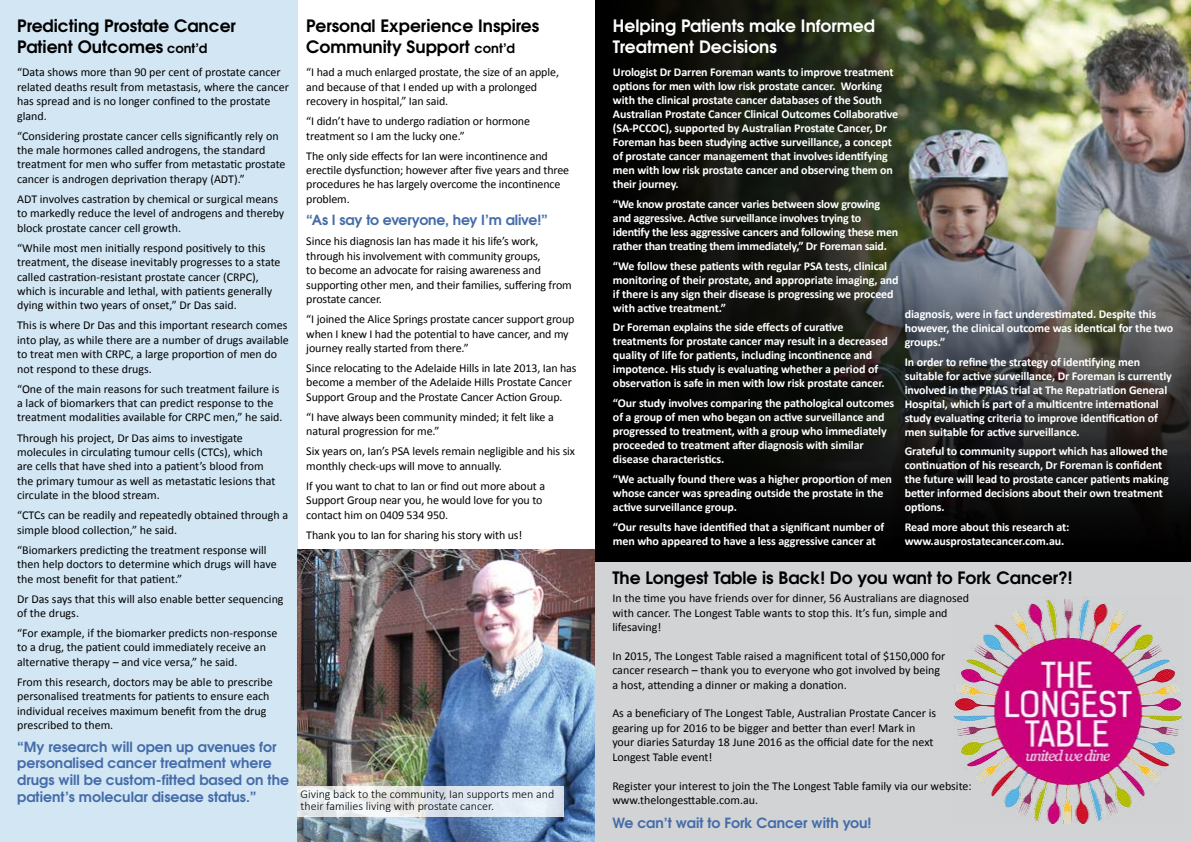
<style>
.page{position:relative;width:1191px;height:842px;background:#fff}
.page>*{position:absolute;margin:0;border:0;box-sizing:border-box;transform-origin:0 0}
.t1{font:700 17px/20.4px "Te X Gyre Adventor";color:#000}
.t2{font:700 17px/20.4px "Te X Gyre Adventor";color:#fff}
.t3{font:700 14px/16.8px "Te X Gyre Adventor";color:#446ca9}
.t4{font:12px/14.4px "Calibri";color:#000}
.t5{font:700 12px/14px "Calibri";letter-spacing:-.01em;color:#fff}
.t6{font:300 12px/12px "Calibri";color:#000}
.s1{font-size:13px}
</style>
<div class="page">
<div style="left:0;top:0;width:298px;height:842px;background:#d2e6f4"></div>
<img style="left:298px;top:550px;width:297px;height:292px">
<svg style="left:298px;top:786px;width:266px;height:30px"></svg>
<img style="left:927px;top:0;width:264px;height:194px">
<svg style="left:595px;top:0;width:332px;height:194px;background:#1b1f14"></svg>
<div style="left:595px;top:562px;width:596px;height:280px;background:#d1d3d4"></div>
<img style="left:953px;top:598px;width:230px;height:225px">
<svg style="left:595px;top:194px;width:596px;height:368px;background:#272725"></svg>
<h1 class="t1" style="left:17px;top:14px;width:220px">Predicting Prostate Cancer<br>Patient Outcomes <span class="s1">cont’d</span></h1>
<h1 class="t1" style="left:306px;top:14px;width:234px">Personal Experience Inspires<br>Community Support <span class="s1">cont’d</span></h1>
<p class="t4" style="left:17px;top:65px;width:273px">“Data shows more than 90 per cent of prostate cancer related deaths result from metastasis, where the cancer has spread and is no longer confined to the prostate gland.</p>
<p class="t4" style="left:17px;top:128px;width:270px">“Considering prostate cancer cells significantly rely on the male hormones called androgens, the standard treatment for men who suffer from metastatic prostate cancer is androgen deprivation therapy (ADT).”</p>
<p class="t4" style="left:17px;top:192px;width:269px">ADT involves castration by chemical or surgical means to markedly reduce the level of androgens and thereby block prostate cancer cell growth.</p>
<p class="t4" style="left:17px;top:241px;width:265px">“While most men initially respond positively to this treatment, the disease inevitably progresses to a state called castration-resistant prostate cancer (CRPC), which is incurable and lethal, with patients generally dying within two years of onset,” Dr Das said.</p>
<p class="t4" style="left:17px;top:318px;width:273px">This is where Dr Das and this important research comes into play, as while there are a number of drugs available to treat men with CRPC, a large proportion of men do not respond to these drugs.</p>
<p class="t4" style="left:17px;top:382px;width:267px">“One of the main reasons for such treatment failure is a lack of biomarkers that can predict response to the treatment modalities available for CRPC men,” he said.</p>
<p class="t4" style="left:17px;top:430px;width:260px">Through his project, Dr Das aims to investigate molecules in circulating tumour cells (CTCs), which are cells that have shed into a patient’s blood from the primary tumour as well as metastatic lesions that circulate in the blood stream.</p>
<p class="t4" style="left:17px;top:508px;width:272px">“CTCs can be readily and repeatedly obtained through a simple blood collection,” he said.</p>
<p class="t4" style="left:17px;top:542px;width:261px">“Biomarkers predicting the treatment response will then help doctors to determine which drugs will have the most benefit for that patient.”</p>
<p class="t4" style="left:17px;top:591px;width:268px">Dr Das says that this will also enable better sequencing of the drugs.</p>
<p class="t4" style="left:17px;top:626px;width:262px">“For example, if the biomarker predicts non-response to a drug, the patient could immediately receive an alternative therapy – and vice versa,” he said.</p>
<p class="t4" style="left:17px;top:675px;width:257px">From this research, doctors may be able to prescribe personalised treatments for patients to ensure each individual receives maximum benefit from the drug prescribed to them.</p>
<p class="t3" style="left:17px;top:737px;width:273px">“My research will open up avenues for personalised cancer treatment where drugs will be custom-fitted based on the patient’s molecular disease status.”</p>
<p class="t4" style="left:306px;top:65px;width:254px">“I had a much enlarged prostate, the size of an apple, and because of that I ended up with a prolonged recovery in hospital,” Ian said.</p>
<p class="t4" style="left:306px;top:114px;width:225px">“I didn’t have to undergo radiation or hormone treatment so I am the lucky one.”</p>
<p class="t4" style="left:306px;top:149px;width:264px">The only side effects for Ian were incontinence and erectile dysfunction; however after five years and three procedures he has largely overcome the incontinence problem.</p>
<p class="t3" style="left:306px;top:210px;width:243px">“As I say to everyone, hey I’m alive!”</p>
<p class="t4" style="left:306px;top:234px;width:267px">Since his diagnosis Ian has made it his life’s work, through his involvement with community groups,<br>to become an advocate for raising awareness and supporting other men, and their families, suffering from prostate cancer.</p>
<p class="t4" style="left:306px;top:312px;width:270px">“I joined the Alice Springs prostate cancer support group when I knew I had the potential to have cancer, and my journey really started from there.”</p>
<p class="t4" style="left:306px;top:361px;width:272px">Since relocating to the Adelaide Hills in late 2013, Ian has become a member of the Adelaide Hills Prostate Cancer<br>Support Group and the Prostate Cancer Action Group.</p>
<p class="t4" style="left:306px;top:410px;width:249px">“I have always been community minded; it felt like a natural progression for me.”</p>
<p class="t4" style="left:306px;top:444px;width:270px">Six years on, Ian’s PSA levels remain negligible and his six monthly check-ups will move to annually.</p>
<p class="t4" style="left:306px;top:479px;width:240px">If you want to chat to Ian or find out more about a<br>Support Group near you, he would love for you to contact him on 0409 534 950.</p>
<p class="t4" style="left:306px;top:527px;width:218px">Thank you to Ian for sharing his story with us!</p>
<p class="t6" style="left:300px;top:788px;width:255px">Giving back to the community, Ian supports men and their families living with prostate cancer.</p>
<h1 class="t2" style="left:613px;top:14px;width:263px">Helping Patients make Informed<br>Treatment Decisions</h1>
<p class="t5" style="left:613px;top:65px;width:287px">Urologist Dr Darren Foreman wants to improve treatment options for men with low risk prostate cancer. Working with the clinical prostate cancer databases of the South Australian Prostate Cancer Clinical Outcomes Collaborative (SA-PCCOC), supported by Australian Prostate Cancer, Dr Foreman has been studying active surveillance, a concept of prostate cancer management that involves identifying men with low risk prostate cancer and observing them on their journey.</p>
<p class="t5" style="left:613px;top:197px;width:287px">“We know prostate cancer varies between slow growing and aggressive. Active surveillance involves trying to identify the less aggressive cancers and following these men rather than treating them immediately,” Dr Foreman said.</p>
<p class="t5" style="left:613px;top:259px;width:287px">“We follow these patients with regular PSA tests, clinical monitoring of their prostate, and appropriate imaging, and if there is any sign their disease is progressing we proceed with active treatment.”</p>
<p class="t5" style="left:613px;top:320px;width:276px">Dr Foreman explains the side effects of curative treatments for prostate cancer may result in a decreased quality of life for patients, including incontinence and impotence. His study is evaluating whether a period of observation is safe in men with low risk prostate cancer.</p>
<p class="t5" style="left:613px;top:396px;width:283px">“Our study involves comparing the pathological outcomes of a group of men who began on active surveillance and progressed to treatment, with a group who immediately proceeded to treatment after diagnosis with similar disease characteristics.</p>
<p class="t5" style="left:613px;top:472px;width:280px">“We actually found there was a higher proportion of men whose cancer was spreading outside the prostate in the active surveillance group.</p>
<p class="t5" style="left:613px;top:519px;width:273px">“Our results have identified that a significant number of men who appeared to have a less aggressive cancer at</p>
<p class="t5" style="left:904px;top:307px;width:270px">diagnosis, were in fact underestimated. Despite this however, the clinical outcome was identical for the two groups.”</p>
<p class="t5" style="left:904px;top:355px;width:269px">In order to refine the strategy of identifying men suitable for active surveillance, Dr Foreman is currently involved in the PRIAS trial at The Repatriation General Hospital, which is part of a multicentre international study evaluating criteria to improve identification of men suitable for active surveillance.</p>
<p class="t5" style="left:904px;top:444px;width:265px">Grateful to community support which has allowed the continuation of his research, Dr Foreman is confident the future will lead to prostate cancer patients making better informed decisions about their own treatment options.</p>
<p class="t5" style="left:904px;top:520px;width:166px">Read more about this research at: www.ausprostatecancer.com.au.</p>
<h1 class="t1" style="left:612px;top:565px;width:462px">The Longest Table is Back! Do you want to Fork Cancer?!</h1>
<p class="t4" style="left:612px;top:591px;width:358px">In the time you have friends over for dinner, 56 Australians are diagnosed with cancer. The Longest Table wants to stop this. It’s fun, simple and lifesaving!</p>
<p class="t4" style="left:612px;top:649px;width:334px">In 2015, The Longest Table raised a magnificent total of $150,000 for cancer research – thank you to everyone who got involved by being a host, attending a dinner or making a donation.</p>
<p class="t4" style="left:612px;top:706px;width:325px">As a beneficiary of The Longest Table, Australian Prostate Cancer is gearing up for 2016 to be bigger and better than ever! Mark in your diaries Saturday 18 June 2016 as the official date for the next Longest Table event!</p>
<p class="t4" style="left:612px;top:778px;width:361px">Register your interest to join the The Longest Table family via our website: www.thelongesttable.com.au.</p>
<p class="t3" style="left:612px;top:813px;width:261px">We can’t wait to Fork Cancer with you!</p>
</div>
